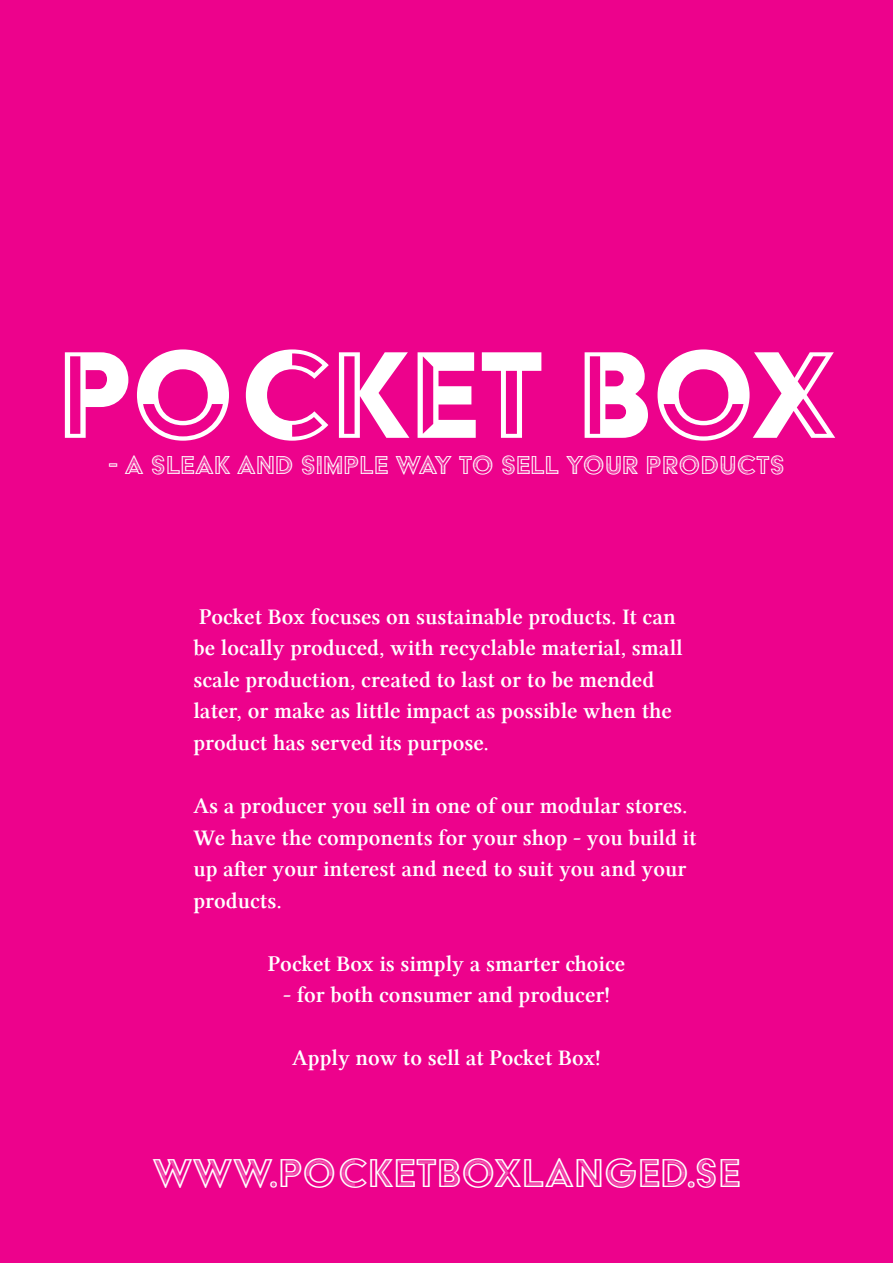
<style>
.page{position:relative;width:893px;height:1263px;background:#ed028c}
.page>*{position:absolute;margin:0;border:0;box-sizing:border-box;transform-origin:0 0}
.t1{font:142.5px "Acier BAT Text Noir";color:#fff}
.t2{font:46.5px "Acier BAT Text Gris";color:#fff}
.t3{font:30px "Acier BAT Text Gris";color:#fff}
.t4{font:22.5px/31.5px "Lin Libertine Z";color:#fff}
</style>
<div class="page">
<p class="t1" style="left:58px;top:320px;width:781px">POCKET BOX</p>
<p class="t3" style="left:108px;top:449px;width:678px">- A SLEAK AND SIMPLE WAY TO SELL YOUR PRODUCTS</p>
<p class="t4" style="left:193px;top:602px;width:491px">Pocket Box focuses on sustainable products. It can be locally produced, with recyclable material, small scale production, created to last or to be mended later, or make as little impact as possible when the product has served its purpose.</p>
<p class="t4" style="left:193px;top:791px;width:504px">As a producer you sell in one of our modular stores.<br>We have the components for your shop - you build it up after your interest and need to suit you and your products.</p>
<p class="t4" style="left:268px;top:948px;width:359px">Pocket Box is simply a smarter choice</p>
<p class="t4" style="left:283px;top:980px;width:328px">- for both consumer and producer!</p>
<p class="t4" style="left:292px;top:1043px;width:310px">Apply now to sell at Pocket Box!</p>
<p class="t2" style="left:152px;top:1148px;width:590px">WWW.POCKETBOXLANGED.SE</p>
</div>
